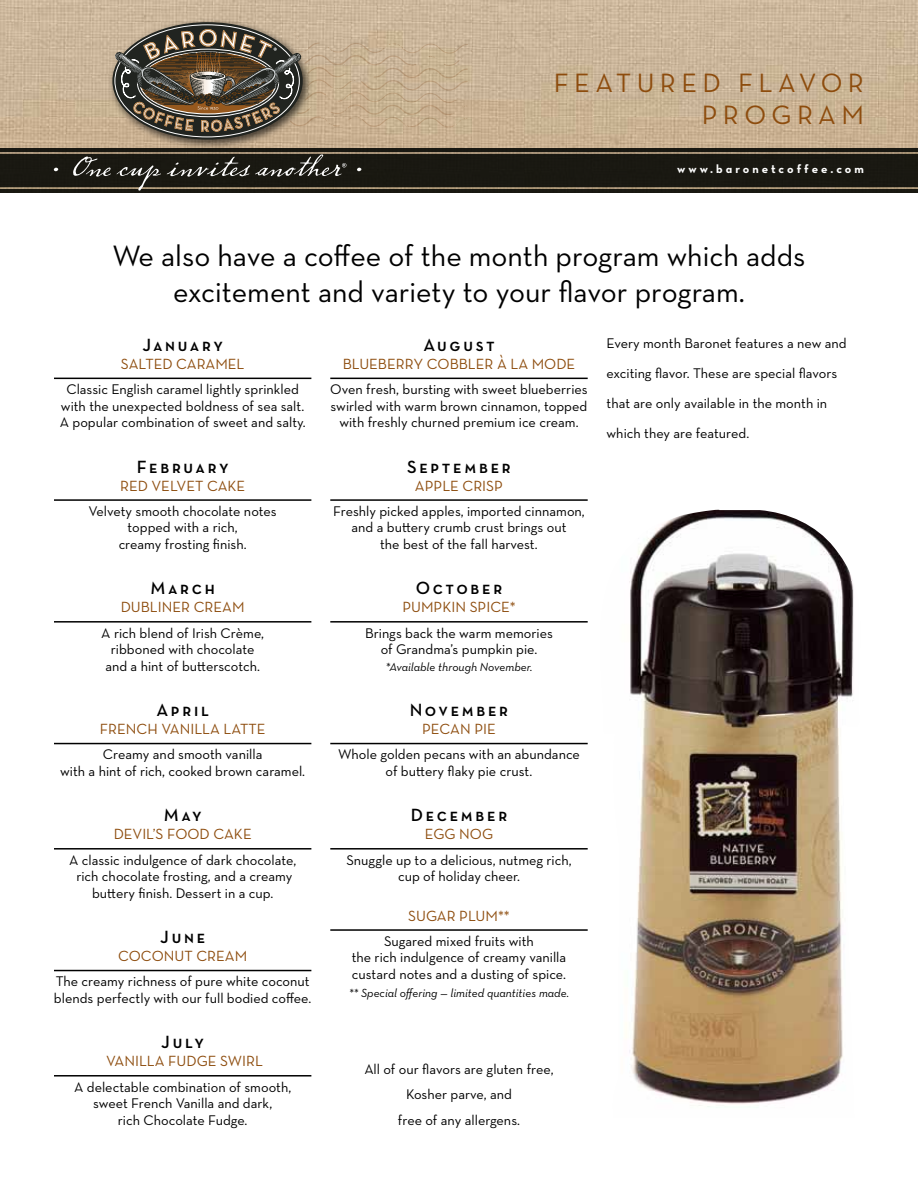
<style>
.page{position:relative;width:918px;height:1188px;background:#fff}
.page>*{position:absolute;margin:0;border:0;box-sizing:border-box;transform-origin:0 0}
.t1{font:30px/36px "Neutraface Text";color:#000;text-align:center}
.t2{font:27px/32.4px "Neutraface Text";letter-spacing:.2em;color:#8d4c0d;text-align:right}
.t3{font:18px "Neutraface Text Demi Alt";letter-spacing:.15em;color:#000}
.t4{font:15px "Neutraface Text";color:#8d4c0d}
.t5{font:14.25px/16.5px "Neutraface Text";color:#000;text-align:center}
.t6{font:italic 12px "Neutraface Text";color:#000}
.t7{font:12px "Neutraface Text Bold Alt";letter-spacing:.25em;color:#fff}
</style>
<div class="page">
<img style="left:0;top:0;width:918px;height:193px">
<div style="left:0;top:148px;width:918px;height:44px;background:#191811"></div>
<hr style="left:0;top:187px;width:918px;height:2px;background:#fff">
<hr style="left:0;top:152px;width:918px;height:2px;background:#fff">
<svg style="left:54px;top:168px;width:4px;height:3px"></svg>
<svg style="left:73px;top:156px;width:38px;height:21px"></svg>
<svg style="left:117px;top:166px;width:44px;height:25px"></svg>
<svg style="left:357px;top:168px;width:4px;height:3px"></svg>
<svg style="left:167px;top:155px;width:179px;height:22px"></svg>
<img style="left:106px;top:16px;width:210px;height:137px">
<svg style="left:112px;top:22px;width:191px;height:118px"></svg>
<img style="left:111px;top:47px;width:4px;height:63px">
<svg style="left:115px;top:29px;width:357px;height:103px;background:#978670"></svg>
<img style="left:629px;top:510px;width:225px;height:598px">
<hr style="left:54px;top:378px;width:257px;height:1px;background:#000">
<hr style="left:54px;top:499px;width:257px;height:2px;background:#000">
<hr style="left:54px;top:621px;width:257px;height:2px;background:#000">
<hr style="left:54px;top:743px;width:257px;height:1px;background:#000">
<hr style="left:54px;top:848px;width:257px;height:2px;background:#000">
<hr style="left:54px;top:970px;width:257px;height:1px;background:#000">
<hr style="left:54px;top:1075px;width:257px;height:2px;background:#000">
<hr style="left:330px;top:378px;width:258px;height:1px;background:#000">
<hr style="left:330px;top:499px;width:258px;height:2px;background:#000">
<hr style="left:330px;top:621px;width:258px;height:2px;background:#000">
<hr style="left:330px;top:743px;width:258px;height:1px;background:#000">
<hr style="left:330px;top:848px;width:258px;height:2px;background:#000">
<hr style="left:330px;top:929px;width:258px;height:2px;background:#000">
<h2 class="t2" style="left:554px;top:66px;width:312px">FEATURED FLAVOR<br>PROGRAM</h2>
<p class="t7" style="left:677px;top:161px;width:188px">www.baronetcoffee.com</p>
<h1 class="t1" style="left:112px;top:238px;width:695px">We also have a coffee of the month program which adds excitement and variety to your flavor program.</h1>
<p class="t3" style="left:142px;top:334px;width:82px">January</p>
<p class="t4" style="left:121px;top:354px;width:13px">Salted</p>
<p class="t4" style="left:176px;top:354px;width:15px">Caramel</p>
<p class="t5" style="left:60px;top:381px;width:247px">Classic English caramel lightly sprinkled with the unexpected boldness of sea salt.<br>A popular combination of sweet and salty.</p>
<p class="t3" style="left:137px;top:455px;width:93px">February</p>
<p class="t4" style="left:120px;top:476px;width:51px">Red Velvet</p>
<p class="t4" style="left:207px;top:476px;width:21px">Cake</p>
<p class="t5" style="left:89px;top:503px;width:190px">Velvety smooth chocolate notes topped with a rich,<br>creamy frosting finish.</p>
<p class="t3" style="left:150px;top:577px;width:66px">March</p>
<p class="t4" style="left:121px;top:598px;width:20px">Dubliner</p>
<p class="t4" style="left:194px;top:598px;width:22px">Cream</p>
<p class="t5" style="left:101px;top:624px;width:164px">A rich blend of Irish Crème, ribboned with chocolate and a hint of butterscotch.</p>
<p class="t3" style="left:156px;top:699px;width:54px">April</p>
<p class="t4" style="left:100px;top:720px;width:19px">French</p>
<p class="t4" style="left:161px;top:720px;width:18px">Vanilla</p>
<p class="t4" style="left:224px;top:720px;width:18px">Latte</p>
<p class="t5" style="left:60px;top:746px;width:247px">Creamy and smooth vanilla<br>with a hint of rich, cooked brown caramel.</p>
<p class="t3" style="left:164px;top:804px;width:39px">May</p>
<p class="t4" style="left:114px;top:825px;width:19px">Devil</p>
<p class="t4" style="left:153px;top:825px;width:35px">’s Food</p>
<p class="t4" style="left:213px;top:825px;width:21px">Cake</p>
<p class="t5" style="left:69px;top:851px;width:229px">A classic indulgence of dark chocolate, rich chocolate frosting, and a creamy buttery finish. Dessert in a cup.</p>
<p class="t3" style="left:160px;top:926px;width:46px">June</p>
<p class="t4" style="left:118px;top:947px;width:16px">Coconut</p>
<p class="t4" style="left:196px;top:947px;width:22px">Cream</p>
<p class="t5" style="left:54px;top:973px;width:259px;text-align:left">The creamy richness of pure white coconut blends perfectly with our full bodied coffee.</p>
<p class="t3" style="left:161px;top:1031px;width:44px">July</p>
<p class="t4" style="left:106px;top:1052px;width:18px">Vanilla</p>
<p class="t4" style="left:168px;top:1052px;width:19px">Fudge</p>
<p class="t4" style="left:220px;top:1052px;width:30px">Swirl</p>
<p class="t5" style="left:74px;top:1078px;width:219px">A delectable combination of smooth, sweet French Vanilla and dark,<br>rich Chocolate Fudge.</p>
<p class="t5" style="left:607px;top:328px;width:242px;line-height:30px;text-align:left">Every month Baronet features a new and exciting flavor. These are special flavors that are only available in the month in which they are featured.</p>
<p class="t3" style="left:423px;top:334px;width:73px">August</p>
<p class="t4" style="left:343px;top:354px;width:19px">Blueberr</p>
<p class="t4" style="left:413px;top:354px;width:35px">y Cobbler</p>
<p class="t4" style="left:497px;top:354px;width:59px">à la Mode</p>
<p class="t5" style="left:330px;top:381px;width:259px">Oven fresh, bursting with sweet blueberries swirled with warm brown cinnamon, topped with freshly churned premium ice cream.</p>
<p class="t3" style="left:407px;top:455px;width:105px">September</p>
<p class="t4" style="left:415px;top:476px;width:19px">Apple</p>
<p class="t4" style="left:462px;top:476px;width:19px">Crisp</p>
<p class="t5" style="left:333px;top:503px;width:253px">Freshly picked apples, imported cinnamon, and a buttery crumb crust brings out<br>the best of the fall harvest.</p>
<p class="t3" style="left:416px;top:577px;width:88px">October</p>
<p class="t4" style="left:402px;top:598px;width:19px">Pumpkin</p>
<p class="t4" style="left:470px;top:598px;width:17px">Spice</p>
<p class="t4" style="left:510px;top:598px;width:7px">*</p>
<p class="t5" style="left:365px;top:624px;width:189px">Brings back the warm memories of Grandma’s pumpkin pie.</p>
<p class="t6" style="left:385px;top:659px;width:149px">*Available through November.</p>
<p class="t3" style="left:410px;top:699px;width:100px">November</p>
<p class="t4" style="left:422px;top:720px;width:20px">Pecan</p>
<p class="t4" style="left:474px;top:720px;width:15px">Pie</p>
<p class="t5" style="left:338px;top:746px;width:243px">Whole golden pecans with an abundance of buttery flaky pie crust.</p>
<p class="t3" style="left:411px;top:804px;width:98px">December</p>
<p class="t4" style="left:425px;top:825px;width:57px">Egg Nog</p>
<p class="t5" style="left:346px;top:851px;width:227px">Snuggle up to a delicious, nutmeg rich, cup of holiday cheer.</p>
<p class="t4" style="left:408px;top:906px;width:19px">Sugar</p>
<p class="t4" style="left:459px;top:906px;width:19px">Plum</p>
<p class="t4" style="left:498px;top:906px;width:13px">**</p>
<p class="t5" style="left:352px;top:932px;width:216px">Sugared mixed fruits with<br>the rich indulgence of creamy vanilla custard notes and a dusting of spice.</p>
<p class="t6" style="left:349px;top:985px;width:222px">** Special offering — limited quantities made.</p>
<p class="t5" style="left:364px;top:1056px;width:191px;line-height:25.5px">All of our flavors are gluten free,<br>Kosher parve, and<br>free of any allergens.</p>
</div>
